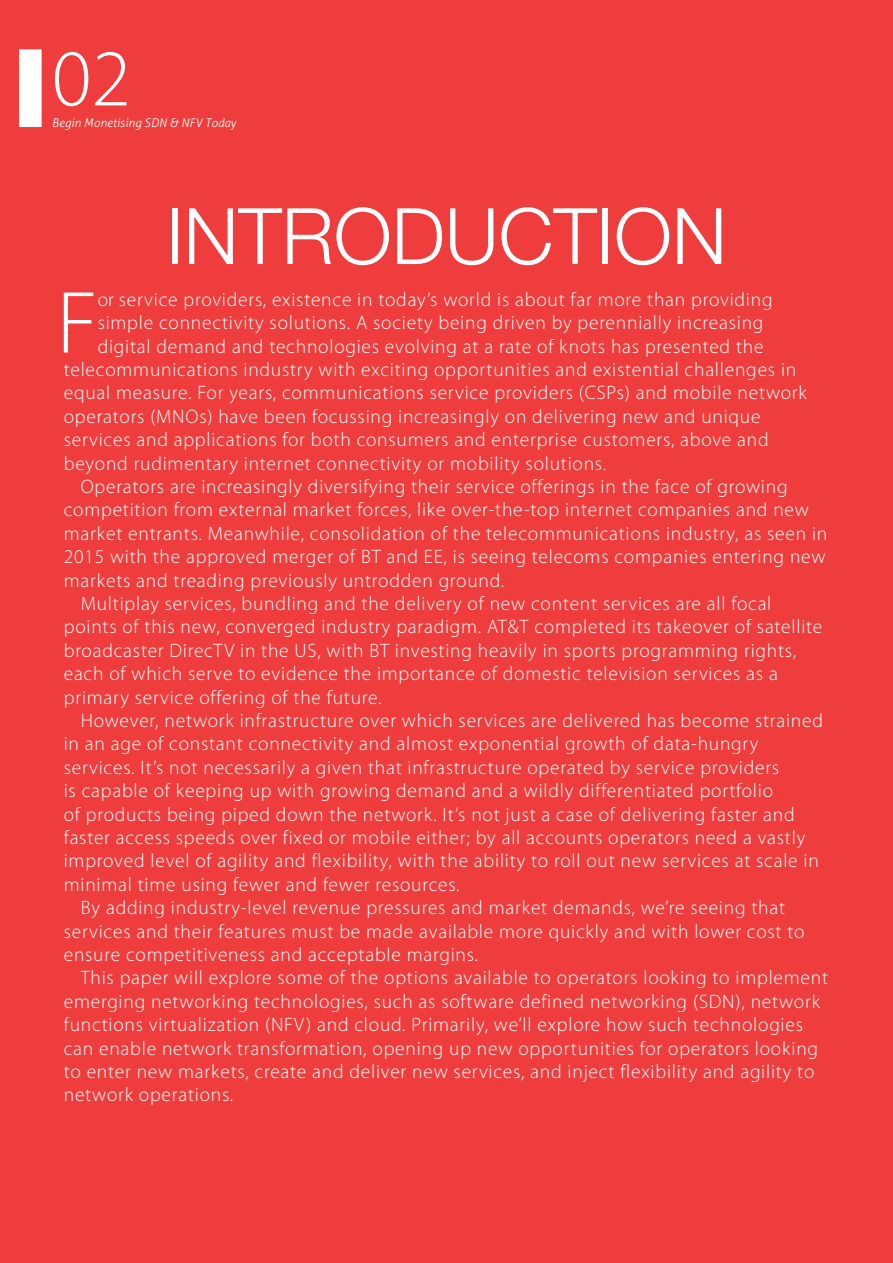
<style>
.page{position:relative;width:893px;height:1263px;background:#ee3d3c}
.page>*{position:absolute;margin:0;border:0;box-sizing:border-box;transform-origin:0 0}
.t1{font:300 88.95px "Myriad Pro";color:#fff}
.t2{font:300 81px "Myriad Pro";color:#fff}
.t3{font:300 78px "Helvetica Neue LT Std";color:#fff}
.t4{font:300 19.5px "Myriad Pro";letter-spacing:.04em;color:#fff}
.t5{font:italic 300 12px "Aller";color:#fff}
</style>
<div class="page">
<div style="left:19px;top:49px;width:23px;height:78px;background:#fff"></div>
<h2 class="t2" style="left:52px;top:34px;width:81px">02</h2>
<p class="t5" style="left:52px;top:115px;width:186px">Begin Monetising SDN &amp; NFV Today</p>
<h3 class="t3" style="left:166px;top:189px;width:562px">INTRODUCTION</h3>
<h1 class="t1" style="left:57px;top:274px;width:43px">F</h1>
<p class="t4" style="left:98px;top:288px;width:676px">or service providers, existence in today’s world is about far more than providing</p>
<p class="t4" style="left:98px;top:312px;width:667px">simple connectivity solutions. A society being driven by perennially increasing</p>
<p class="t4" style="left:98px;top:335px;width:667px">digital demand and technologies evolving at a rate of knots has presented the</p>
<p class="t4" style="left:64px;top:359px;width:734px">telecommunications industry with exciting opportunities and existential challenges in</p>
<p class="t4" style="left:64px;top:382px;width:745px">equal measure. For years, communications service providers (CSPs) and mobile network</p>
<p class="t4" style="left:64px;top:405px;width:698px">operators (MNOs) have been focussing increasingly on delivering new and unique</p>
<p class="t4" style="left:64px;top:429px;width:706px">services and applications for both consumers and enterprise customers, above and</p>
<p class="t4" style="left:64px;top:452px;width:544px">beyond rudimentary internet connectivity or mobility solutions.</p>
<p class="t4" style="left:81px;top:476px;width:708px">Operators are increasingly diversifying their service offerings in the face of growing</p>
<p class="t4" style="left:64px;top:499px;width:747px">competition from external market forces, like over-the-top internet companies and new</p>
<p class="t4" style="left:64px;top:522px;width:765px">market entrants. Meanwhile, consolidation of the telecommunications industry, as seen in</p>
<p class="t4" style="left:64px;top:546px;width:763px">2015 with the approved merger of BT and EE, is seeing telecoms companies entering new</p>
<p class="t4" style="left:64px;top:569px;width:442px">markets and treading previously untrodden ground.</p>
<p class="t4" style="left:81px;top:593px;width:692px">Multiplay services, bundling and the delivery of new content services are all focal</p>
<p class="t4" style="left:64px;top:616px;width:760px">points of this new, converged industry paradigm. AT&amp;T completed its takeover of satellite</p>
<p class="t4" style="left:64px;top:639px;width:734px">broadcaster DirecTV in the US, with BT investing heavily in sports programming rights,</p>
<p class="t4" style="left:64px;top:663px;width:716px">each of which serve to evidence the importance of domestic television services as a</p>
<p class="t4" style="left:64px;top:686px;width:319px">primary service offering of the future.</p>
<p class="t4" style="left:81px;top:710px;width:744px">However, network infrastructure over which services are delivered has become strained</p>
<p class="t4" style="left:64px;top:733px;width:696px">in an age of constant connectivity and almost exponential growth of data-hungry</p>
<p class="t4" style="left:64px;top:756px;width:717px">services. It’s not necessarily a given that infrastructure operated by service providers</p>
<p class="t4" style="left:64px;top:780px;width:711px">is capable of keeping up with growing demand and a wildly differentiated portfolio</p>
<p class="t4" style="left:64px;top:803px;width:732px">of products being piped down the network. It’s not just a case of delivering faster and</p>
<p class="t4" style="left:64px;top:827px;width:743px">faster access speeds over fixed or mobile either; by all accounts operators need a vastly</p>
<p class="t4" style="left:64px;top:850px;width:757px">improved level of agility and flexibility, with the ability to roll out new services at scale in</p>
<p class="t4" style="left:64px;top:873px;width:397px">minimal time using fewer and fewer resources.</p>
<p class="t4" style="left:81px;top:897px;width:706px">By adding industry-level revenue pressures and market demands, we’re seeing that</p>
<p class="t4" style="left:64px;top:920px;width:742px">services and their features must be made available more quickly and with lower cost to</p>
<p class="t4" style="left:64px;top:944px;width:416px">ensure competitiveness and acceptable margins.</p>
<p class="t4" style="left:81px;top:967px;width:749px">This paper will explore some of the options available to operators looking to implement</p>
<p class="t4" style="left:64px;top:990px;width:758px">emerging networking technologies, such as software defined networking (SDN), network</p>
<p class="t4" style="left:64px;top:1014px;width:741px">functions virtualization (NFV) and cloud. Primarily, we’ll explore how such technologies</p>
<p class="t4" style="left:64px;top:1037px;width:756px">can enable network transformation, opening up new opportunities for operators looking</p>
<p class="t4" style="left:64px;top:1061px;width:752px">to enter new markets, create and deliver new services, and inject flexibility and agility to</p>
<p class="t4" style="left:64px;top:1084px;width:171px">network operations.</p>
</div>
